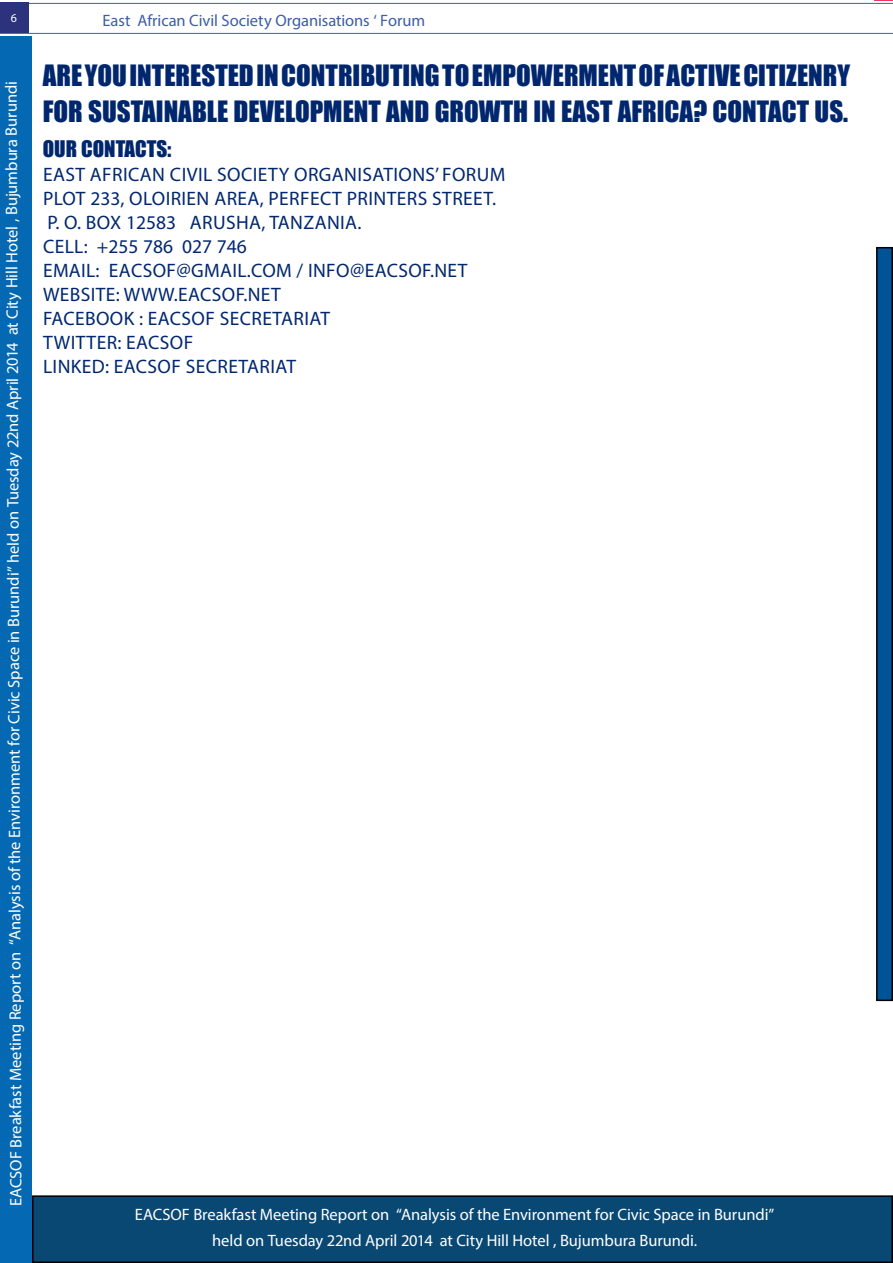
<style>
.page{position:relative;width:893px;height:1263px;background:#fff}
.page>*{position:absolute;margin:0;border:0;box-sizing:border-box;transform-origin:0 0}
.t1{font:27px "Impact";color:#00276e}
.t2{font:21px "Impact";color:#00276e}
.t3{font:19.5px/24px "Myriad Pro";letter-spacing:.02em;color:#00276e}
.t4{font:16.5px/25.5px "Myriad Pro";letter-spacing:-.005em;color:#fff;text-align:center}
.t5{font:16.5px "Myriad Pro";letter-spacing:-.005em;color:#3c5daa}
.t6{font:12px "Myriad Pro";color:#fff}
</style>
<div class="page">
<svg style="left:874px;top:0;width:19px;height:1px"></svg>
<hr style="left:0;top:3px;width:893px;height:1px;background:#007bc9">
<hr style="left:0;top:33px;width:893px;height:1px;background:#007bc9">
<div style="left:0;top:3px;width:29px;height:30px;background:#2c327b"></div>
<div style="left:0;top:36px;width:32px;height:1227px;background:#0469b2"></div>
<div style="left:877px;top:248px;width:15px;height:752px;background:#005397"></div>
<div style="left:876px;top:247px;width:17px;height:754px;border:2px solid #000"></div>
<div style="left:33px;top:1196px;width:859px;height:66px;background:#0a4874"></div>
<div style="left:32px;top:1195px;width:861px;height:68px;border:2px solid #000"></div>
<p class="t6" style="left:11px;top:11px;width:8px">6</p>
<p class="t5" style="left:102px;top:11px;width:324px">East African Civil Society Organisations ‘ Forum</p>
<p class="t4" style="left:1px;top:1206px;width:1127px;rotate:-90deg">EACSOF Breakfast Meeting Report on “Analysis of the Environment for Civic Space in Burundi” held on Tuesday 22nd April 2014 at City Hill Hotel , Bujumbura Burundi</p>
<h1 class="t1" style="left:43px;top:55px;width:109px">ARE YOU INTERESTED</h1>
<h1 class="t1" style="left:256px;top:55px;width:54px">IN CONTRIBUTING</h1>
<h1 class="t1" style="left:442px;top:55px;width:126px">TO EMPOWERMENT</h1>
<h1 class="t1" style="left:639px;top:55px;width:55px">OF ACTIVE</h1>
<h1 class="t1" style="left:743px;top:55px;width:68px">CITIZENRY</h1>
<h1 class="t1" style="left:43px;top:91px;width:73px">FOR SUSTAINABLE</h1>
<h1 class="t1" style="left:234px;top:91px;width:30px">DEVELOPMENT</h1>
<h1 class="t1" style="left:386px;top:91px;width:16px">AND</h1>
<h1 class="t1" style="left:435px;top:91px;width:210px">GROWTH IN EAST AFRICA</h1>
<h1 class="t1" style="left:693px;top:91px;width:49px">? CONTACT</h1>
<h1 class="t1" style="left:815px;top:91px;width:35px">US.</h1>
<p class="t2" style="left:43px;top:133px;width:62px">OUR CONTACTS</p>
<p class="t2" style="left:167px;top:133px;width:6px">:</p>
<p class="t3" style="left:43px;top:162px;width:464px">EAST AFRICAN CIVIL SOCIETY ORGANISATIONS’ FORUM PLOT 233, OLOIRIEN AREA, PERFECT PRINTERS STREET.<br>P. O. BOX 12583 ARUSHA, TANZANIA.<br>CELL: +255 786 027 746<br>EMAIL: eacsof</p>
<p class="t3" style="left:176px;top:258px;width:27px">@gmail</p>
<p class="t3" style="left:247px;top:258px;width:19px">.com</p>
<p class="t3" style="left:297px;top:258px;width:23px">/ info</p>
<p class="t3" style="left:350px;top:258px;width:27px">@eacsof</p>
<p class="t3" style="left:430px;top:258px;width:16px">.net</p>
<p class="t3" style="left:43px;top:282px;width:99px">WEBSITE: www</p>
<p class="t3" style="left:174px;top:282px;width:17px">.eacsof</p>
<p class="t3" style="left:243px;top:282px;width:16px">.net</p>
<p class="t3" style="left:43px;top:306px;width:22px">Facebook</p>
<p class="t3" style="left:139px;top:306px;width:102px">: EACSOF Secretariat</p>
<p class="t3" style="left:43px;top:330px;width:23px">Twitter</p>
<p class="t3" style="left:117px;top:330px;width:77px">: EACSOF</p>
<p class="t3" style="left:43px;top:354px;width:21px">Linked</p>
<p class="t3" style="left:105px;top:354px;width:102px">: EACSOF Secretariat</p>
<p class="t4" style="left:135px;top:1202px;width:641px">EACSOF Breakfast Meeting Report on “Analysis of the Environment for Civic Space in Burundi” held on Tuesday 22nd April 2014 at City Hill Hotel , Bujumbura Burundi.</p>
</div>
